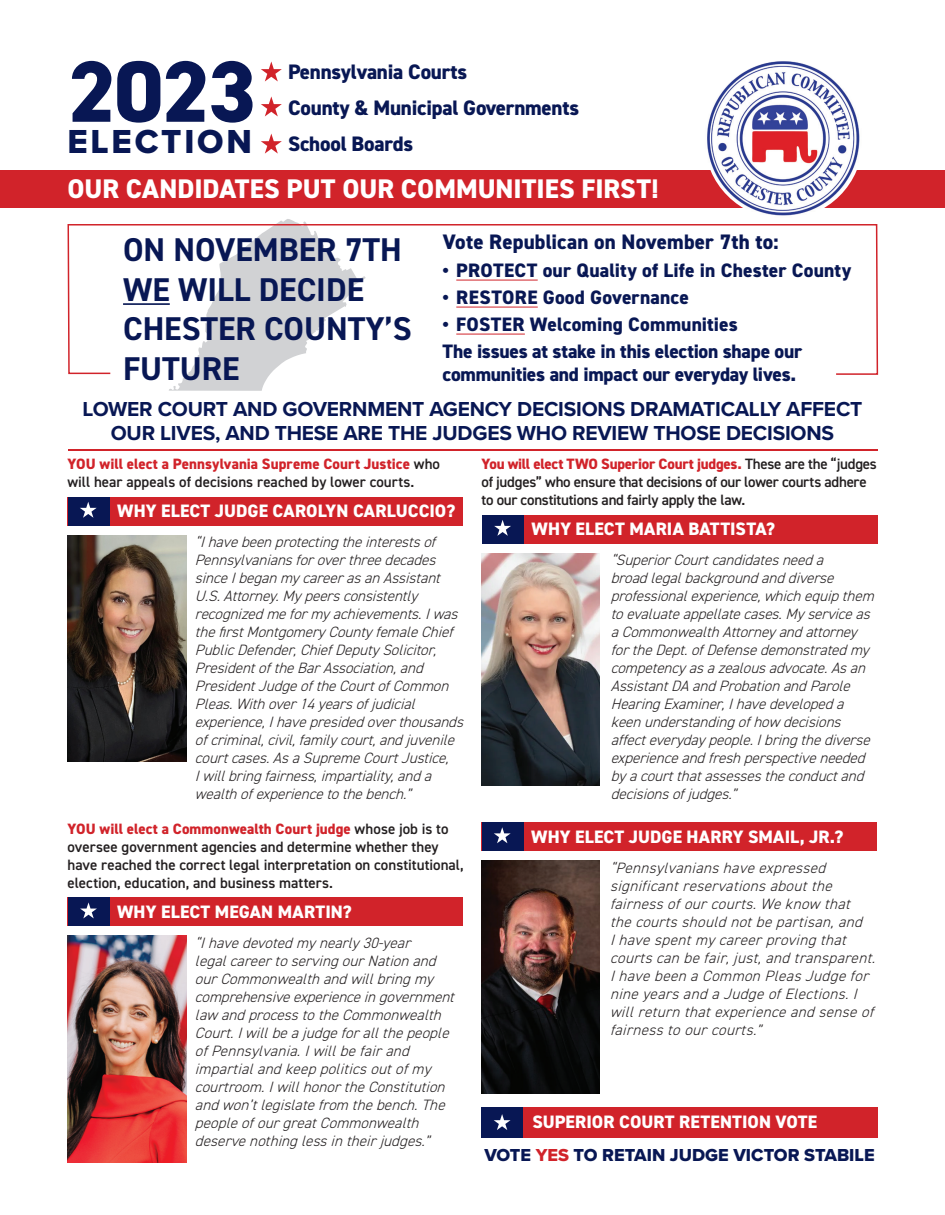
<style>
.page{position:relative;width:945px;height:1215px;background:#fff}
.page>*{position:absolute;margin:0;border:0;box-sizing:border-box;transform-origin:0 0}
.t1{font:800 87px "DIN2014";color:#081754}
.t2{font:34.5px "Proxima Nova Extrabld";letter-spacing:.08em;color:#081754}
.t3{font:700 33px "DIN2014";color:#081754}
.t4{font:800 27px "DIN2014";color:#fff}
.t5{font:700 21px/24px "Proxima Nova";letter-spacing:-.01em;color:#081754;text-align:center}
.t6{font:800 21px "DIN2014";letter-spacing:-.01em;color:#081754}
.t7{font:800 21px "DIN2014";letter-spacing:.01em;color:#081754}
.t8{font:800 19.5px/22.5px "DIN2014";letter-spacing:.005em;color:#081754}
.t9{font:800 18px "DIN2014";letter-spacing:.005em;color:#fff}
.t10{font:18px "Proxima Nova Extrabld";color:#081754}
.t11{font:italic 300 15px/18px "DIN2014";color:#231f20}
.t12{font:600 15px/18px "DIN2014";color:#231f20}
.t13{font:600 15px/18px "DIN2014";letter-spacing:-.02em;color:#231f20}
.s1{font-weight:800;color:#d1232a}
.s2{color:#d1232a}
</style>
<div class="page">
<div style="left:0;top:171px;width:945px;height:37px;background:#d1232a"></div>
<svg style="left:261px;top:61px;width:21px;height:20px"></svg>
<svg style="left:261px;top:96px;width:21px;height:20px"></svg>
<svg style="left:261px;top:134px;width:21px;height:20px"></svg>
<svg style="left:169px;top:219px;width:137px;height:172px"></svg>
<img style="left:704px;top:61px;width:159px;height:158px;border-radius:79px">
<svg style="left:67px;top:223px;width:812px;height:153px"></svg>
<div style="left:68px;top:898px;width:396px;height:28px;background:#d1232a"></div>
<div style="left:68px;top:898px;width:42px;height:28px;background:#081754"></div>
<div style="left:68px;top:497px;width:396px;height:28px;background:#d1232a"></div>
<div style="left:68px;top:497px;width:42px;height:28px;background:#081754"></div>
<svg style="left:80px;top:502px;width:17px;height:16px"></svg>
<div style="left:482px;top:515px;width:396px;height:28px;background:#d1232a"></div>
<div style="left:482px;top:515px;width:42px;height:28px;background:#081754"></div>
<svg style="left:494px;top:520px;width:17px;height:16px"></svg>
<div style="left:482px;top:822px;width:396px;height:29px;background:#d1232a"></div>
<div style="left:482px;top:822px;width:42px;height:29px;background:#081754"></div>
<svg style="left:494px;top:827px;width:17px;height:16px"></svg>
<svg style="left:80px;top:902px;width:17px;height:16px"></svg>
<hr style="left:68px;top:449px;width:809px;height:2px;background:#d1232a">
<img style="left:68px;top:535px;width:118px;height:227px">
<img style="left:68px;top:936px;width:118px;height:226px">
<img style="left:481px;top:861px;width:119px;height:232px">
<img style="left:482px;top:553px;width:118px;height:233px">
<div style="left:481px;top:1108px;width:396px;height:30px;background:#d1232a"></div>
<div style="left:482px;top:1108px;width:41px;height:30px;background:#081754"></div>
<svg style="left:494px;top:1114px;width:17px;height:16px"></svg>
<p class="t1" style="left:68px;top:34px;width:191px">2023</p>
<p class="t2" style="left:68px;top:116px;width:186px">ELECTION</p>
<p class="t6" style="left:288px;top:58px;width:180px">Pennsylvania Courts</p>
<p class="t6" style="left:288px;top:93px;width:292px">County &amp; Municipal Governments</p>
<p class="t6" style="left:288px;top:130px;width:126px">School Boards</p>
<p class="t4" style="left:68px;top:171px;width:593px">OUR CANDIDATES PUT OUR COMMUNITIES FIRST!</p>
<p class="t7" style="left:443px;top:228px;width:337px">Vote Republican on November 7th to:</p>
<p class="t8" style="left:443px;top:259px;width:410px">• PROTECT our Quality of Life in Chester County</p>
<p class="t8" style="left:443px;top:286px;width:248px">• RESTORE Good Governance</p>
<p class="t8" style="left:443px;top:313px;width:297px">• FOSTER Welcoming Communities</p>
<p class="t8" style="left:442px;top:340px;width:361px">The issues at stake in this election shape our communities and impact our everyday lives.</p>
<p class="t3" style="left:123px;top:228px;width:280px">ON NOVEMBER 7TH</p>
<p class="t3" style="left:123px;top:267px;width:242px">WE WILL DECIDE</p>
<p class="t3" style="left:123px;top:307px;width:290px">CHESTER COUNTY’S</p>
<p class="t3" style="left:123px;top:347px;width:118px">FUTURE</p>
<p class="t5" style="left:83px;top:397px;width:781px">LOWER COURT AND GOVERNMENT AGENCY DECISIONS DRAMATICALLY AFFECT<br>OUR LIVES, AND THESE ARE THE JUDGES WHO REVIEW THOSE DECISIONS</p>
<p class="t12" style="left:68px;top:454px;width:374px"><span class="s1">YOU will elect a Pennsylvania Supreme Court Justice</span> who will hear appeals of decisions reached by lower courts.</p>
<p class="t13" style="left:482px;top:454px;width:397px"><span class="s1">You will elect TWO Superior Court judges.</span> These are the “judges of judges” who ensure that decisions of our lower courts adhere to our constitutions and fairly apply the law.</p>
<p class="t9" style="left:117px;top:499px;width:340px">WHY ELECT JUDGE CAROLYN CARLUCCIO?</p>
<p class="t11" style="left:195px;top:533px;width:274px">“Ihavebeenprotectingtheinterestsof Pennsylvaniansforoverthreedecades sinceIbeganmycareerasanAssistant U.S.Attorney.Mypeersconsistently recognizedmeformyachievements.Iwas thefirstMontgomeryCountyfemaleChief PublicDefender,ChiefDeputySolicitor, PresidentoftheBarAssociation,and PresidentJudgeoftheCourtofCommon Pleas.Withover14yearsofjudicial experience,Ihavepresidedoverthousands ofcriminal,civil,familycourt,andjuvenile courtcases.AsaSupremeCourtJustice, Iwillbringfairness,impartiality,anda wealthofexperiencetothebench.”</p>
<p class="t12" style="left:68px;top:820px;width:398px"><span class="s1">YOU will elect a Commonwealth Court judge</span> whose job is to oversee government agencies and determine whether they have reached the correct legal interpretation on constitutional, election, education, and business matters.</p>
<p class="t9" style="left:117px;top:900px;width:236px">WHY ELECT MEGAN MARTIN?</p>
<p class="t11" style="left:195px;top:933px;width:265px">“Ihavedevotedmynearly30-year legalcareertoservingourNationand ourCommonwealthandwillbringmy comprehensiveexperienceingovernment law andprocesstotheCommonwealth Court.Iwillbeajudgeforallthepeople ofPennsylvania.Iwillbefairand impartialandkeeppoliticsoutofmy courtroom.IwillhonortheConstitution andwon’tlegislatefrom thebench.The peopleofourgreatCommonwealth deservenothinglessintheirjudges.”</p>
<p class="t9" style="left:531px;top:517px;width:245px">WHY ELECT MARIA BATTISTA?</p>
<p class="t11" style="left:611px;top:551px;width:269px">“SuperiorCourtcandidatesneeda broadlegalbackgroundanddiverse professionalexperience,whichequipthem toevaluateappellatecases.Myserviceas aCommonwealthAttorneyandattorney fortheDept.ofDefensedemonstratedmy competencyasazealousadvocate.Asan AssistantDAandProbationandParole HearingExaminer,Ihavedevelopeda keenunderstandingofhow decisions affecteverydaypeople.Ibringthediverse experienceandfreshperspectiveneeded byacourtthatassessestheconductand decisionsofjudges.”</p>
<p class="t9" style="left:531px;top:825px;width:314px">WHY ELECT JUDGE HARRY SMAIL, JR.?</p>
<p class="t11" style="left:610px;top:859px;width:271px">“Pennsylvanianshaveexpressed significantreservationsaboutthe fairnessofourcourts.Weknow that thecourtsshouldnotbepartisan,and Ihavespentmycareerprovingthat courtscan befair,just,andtransparent.<br>Ihavebeen aCommon PleasJudgefor nineyearsandaJudgeofElections.I willreturn thatexperienceandsenseof fairnesstoourcourts.”</p>
<p class="t9" style="left:532px;top:1110px;width:286px">SUPERIOR COURT RETENTION VOTE</p>
<p class="t10" style="left:484px;top:1141px;width:392px">VOTE <span class="s2">YES</span> TO RETAIN JUDGE VICTOR STABILE</p>
</div>
